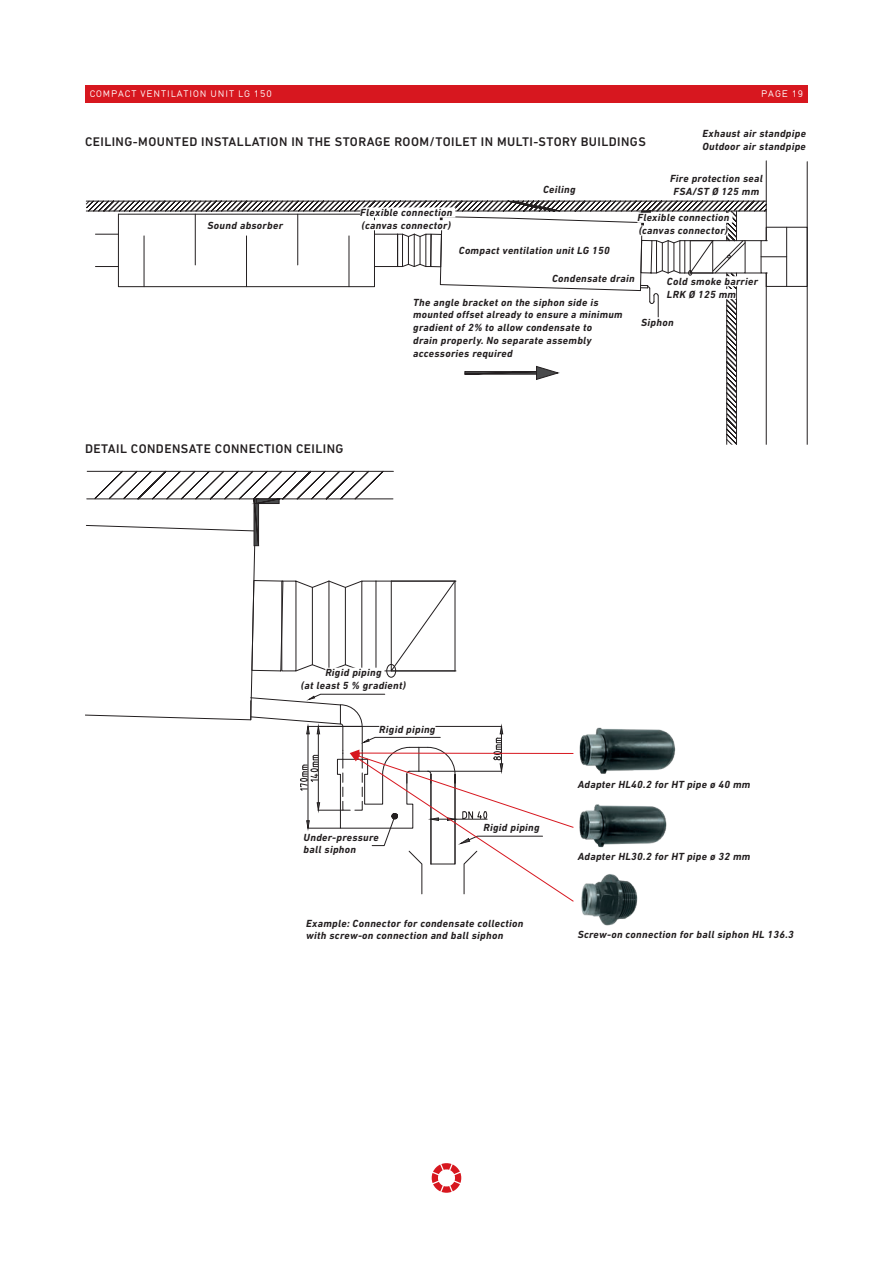
<style>
.page{position:relative;width:893px;height:1263px;background:#fff}
.page>*{position:absolute;margin:0;border:0;box-sizing:border-box;transform-origin:0 0}
.t1{font:500 12.75px "DIN Next LT Pro";letter-spacing:.035em;color:#231f20}
.t2{font:italic 700 10.5px/12.8px "DIN Next LT Pro";letter-spacing:.03em;color:#231f20}
.t3{font:9px "DIN17 SB";letter-spacing:.1em;color:#fff}
</style>
<div class="page">
<div style="left:85px;top:85px;width:723px;height:17px;background:#d7171f"></div>
<svg style="left:432px;top:1163px;width:29px;height:30px"></svg>
<hr style="left:807px;top:162px;width:1px;height:283px;background:#231f20">
<hr style="left:766px;top:161px;width:1px;height:80px;background:#231f20">
<svg style="left:85px;top:200px;width:723px;height:245px"></svg>
<div style="left:208px;top:220px;width:75px;height:10px;background:#fff"></div>
<div style="left:360px;top:207px;width:95px;height:11px;background:#fff"></div>
<div style="left:362px;top:220px;width:89px;height:10px;background:#fff"></div>
<div style="left:637px;top:213px;width:95px;height:10px;background:#fff"></div>
<div style="left:639px;top:225px;width:89px;height:11px;background:#fff"></div>
<div style="left:667px;top:276px;width:94px;height:10px;background:#fff"></div>
<div style="left:667px;top:289px;width:69px;height:10px;background:#fff"></div>
<div style="left:641px;top:317px;width:33px;height:10px;background:#fff"></div>
<div style="left:413px;top:297px;width:188px;height:10px;background:#fff"></div>
<div style="left:413px;top:310px;width:212px;height:10px;background:#fff"></div>
<div style="left:413px;top:323px;width:182px;height:10px;background:#fff"></div>
<div style="left:413px;top:335px;width:182px;height:10px;background:#fff"></div>
<div style="left:413px;top:348px;width:100px;height:10px;background:#fff"></div>
<div style="left:552px;top:273px;width:83px;height:10px;background:#fff"></div>
<div style="left:459px;top:246px;width:151px;height:10px;background:#fff"></div>
<img style="left:581px;top:874px;width:57px;height:52px">
<img style="left:579px;top:804px;width:88px;height:44px">
<img style="left:579px;top:727px;width:97px;height:47px">
<svg style="left:85px;top:470px;width:489px;height:432px"></svg>
<p class="t3" style="left:90px;top:88px;width:183px">COMPACT VENTILATION UNIT LG 150</p>
<p class="t3" style="left:761px;top:88px;width:44px">PAGE 19</p>
<p class="t1" style="left:85px;top:134px;width:562px">CEILING-MOUNTED INSTALLATION IN THE STORAGE ROOM/TOILET IN MULTI-STORY BUILDINGS</p>
<p class="t2" style="left:703px;top:127px;width:105px">Exhaust air standpipe<br>Outdoor air standpipe</p>
<p class="t2" style="left:670px;top:172px;width:94px">Fire protection seal</p>
<p class="t2" style="left:543px;top:183px;width:34px">Ceiling</p>
<p class="t2" style="left:673px;top:185px;width:87px">FSA/ST Ø 125 mm</p>
<p class="t2" style="left:208px;top:219px;width:77px">Sound absorber</p>
<p class="t2" style="left:360px;top:206px;width:94px">Flexible connection (canvas connector)</p>
<p class="t2" style="left:637px;top:211px;width:94px">Flexible connection (canvas connector)</p>
<p class="t2" style="left:459px;top:244px;width:152px">Compact ventilation unit LG 150</p>
<p class="t2" style="left:552px;top:272px;width:84px">Condensate drain</p>
<p class="t2" style="left:667px;top:275px;width:93px">Cold smoke barrier<br>LRK Ø 125 mm</p>
<p class="t2" style="left:641px;top:316px;width:34px">Siphon</p>
<p class="t2" style="left:413px;top:296px;width:211px">The angle bracket on the siphon side is mounted offset already to ensure a minimum gradient of 2% to allow condensate to<br>drain properly. No separate assembly accessories required</p>
<p class="t1" style="left:85px;top:441px;width:260px">DETAIL CONDENSATE CONNECTION CEILING</p>
<p class="t2" style="left:301px;top:666px;width:106px;text-align:center">Rigid piping<br>(at least 5 % gradient)</p>
<p class="t2" style="left:379px;top:723px;width:58px">Rigid piping</p>
<p class="t2" style="left:304px;top:831px;width:77px">Under-pressure ball siphon</p>
<p class="t2" style="left:483px;top:821px;width:58px">Rigid piping</p>
<p class="t2" style="left:578px;top:778px;width:174px">Adapter HL40.2 for HT pipe ø 40 mm</p>
<p class="t2" style="left:578px;top:850px;width:174px">Adapter HL30.2 for HT pipe ø 32 mm</p>
<p class="t2" style="left:306px;top:917px;width:219px">Example: Connector for condensate collection with screw-on connection and ball siphon</p>
<p class="t2" style="left:578px;top:928px;width:218px">Screw-on connection for ball siphon HL 136.3</p>
</div>
